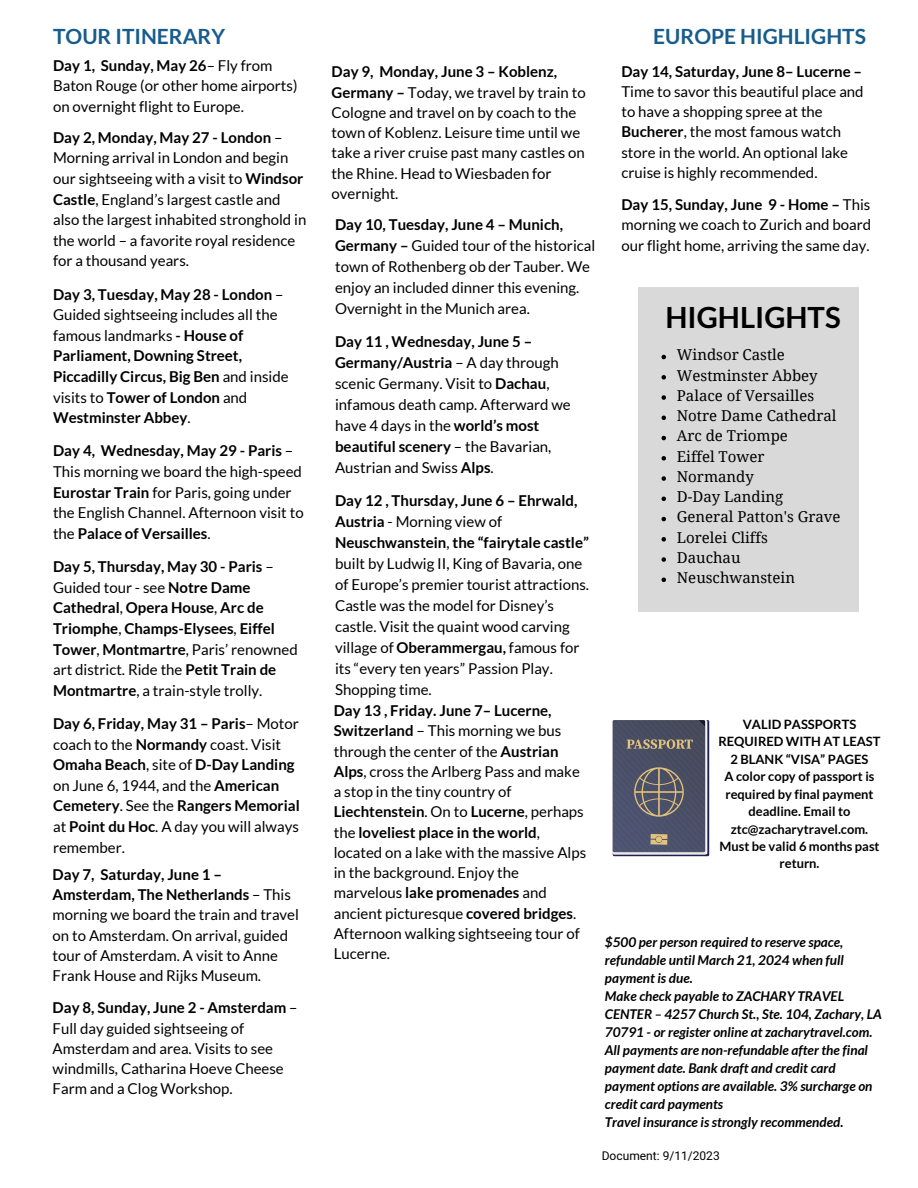
<style>
.page{position:relative;width:918px;height:1188px;background:#fff}
.page>*{position:absolute;margin:0;border:0;box-sizing:border-box;transform-origin:0 0}
.t1{font:700 29.25px "Lato";color:#000}
.t2{font:700 21px "Lato";color:#175c8c}
.t3{font:15px/20.2px "Lato";color:#000}
.t4{font:700 15px/20.7px "Lato";color:#000}
.t5{font:15px "Droid Serif";color:#000}
.t6{font:italic 700 13.5px/18px "Lato";color:#000}
.t7{font:700 12.9px/17.4px "Lato";color:#000;text-align:center}
.t8{font:12px "Heebo";color:#000}
.s1{font-weight:700}
.s2{font-weight:400}
</style>
<div class="page">
<svg style="left:613px;top:720px;width:96px;height:136px"></svg>
<div style="left:613px;top:720px;width:93px;height:134px;background:#cecbce"></div>
<svg style="left:613px;top:720px;width:92px;height:132px;background:#565868"></svg>
<div style="left:638px;top:287px;width:221px;height:325px;background:#d9d9d9"></div>
<svg style="left:662px;top:355px;width:4px;height:4px"></svg>
<svg style="left:662px;top:375px;width:4px;height:5px"></svg>
<svg style="left:662px;top:395px;width:4px;height:5px"></svg>
<svg style="left:662px;top:416px;width:4px;height:4px"></svg>
<svg style="left:662px;top:436px;width:4px;height:4px"></svg>
<svg style="left:662px;top:456px;width:4px;height:5px"></svg>
<svg style="left:662px;top:476px;width:4px;height:5px"></svg>
<svg style="left:662px;top:497px;width:4px;height:4px"></svg>
<svg style="left:662px;top:517px;width:4px;height:4px"></svg>
<svg style="left:662px;top:537px;width:4px;height:5px"></svg>
<svg style="left:662px;top:557px;width:4px;height:5px"></svg>
<svg style="left:662px;top:578px;width:4px;height:4px"></svg>
<h3 class="t2" style="left:53px;top:24px;width:174px">TOUR ITINERARY</h3>
<h3 class="t2" style="left:653px;top:24px;width:214px">EUROPE HIGHLIGHTS</h3>
<h3 class="t3" style="left:332px;top:62px;width:256px"><span class="s1">Day 9, Monday, June 3 – Koblenz,<br>Germany –</span> Today, we travel by train to<br>Cologne and travel on by coach to the town of Koblenz. Leisure time until we take a river cruise past many castles on the Rhine. Head to Wiesbaden for overnight.</h3>
<h2 class="t3" style="left:53px;top:55px;width:246px;line-height:20.7px"><span class="s1">Day 1, Sunday, May 26</span>– Fly from<br>Baton Rouge (or other home airports) on overnight flight to Europe.</h2>
<h3 class="t3" style="left:53px;top:127px;width:255px;line-height:20.7px"><span class="s1">Day 2, Monday, May 27 - London</span> – Morning arrival in London and begin our sightseeing with a visit to <span class="s1">Windsor Castle</span>, England’s largest castle and also the largest inhabited stronghold in the world – a favorite royal residence for a thousand years.</h3>
<h3 class="t4" style="left:53px;top:283px;width:237px">Day 3, Tuesday, May 28 - London <span class="s2">–<br>Guided sightseeing includes all the famous landmarks</span> - House of<br>Parliament, Downing Street,<br>Piccadilly Circus, Big Ben <span class="s2">and inside visits to</span> Tower of London <span class="s2">and<br></span>Westminster Abbey<span class="s2">.</span></h3>
<h3 class="t3" style="left:53px;top:440px;width:252px;line-height:20.7px"><span class="s1">Day 4, Wednesday, May 29 - Paris</span> – This morning we board the high-speed <span class="s1">Eurostar Train</span> for Paris, going under the English Channel. Afternoon visit to the <span class="s1">Palace of Versailles</span>.</h3>
<h3 class="t4" style="left:53px;top:556px;width:246px">Day 5, Thursday, May 30 - Paris <span class="s2">– Guided tour - see</span> Notre Dame Cathedral<span class="s2">,</span> Opera House<span class="s2">,</span> Arc de Triomphe<span class="s2">,</span> Champs-Elysees<span class="s2">,</span> Eiffel Tower<span class="s2">,</span> Montmartre<span class="s2">, Paris’ renowned art district. Ride the</span> Petit Train de Montmartre<span class="s2">, a train-style trolly.</span></h3>
<h3 class="t4" style="left:53px;top:713px;width:248px">Day 6, Friday, May 31 – Paris<span class="s2">– Motor coach to the</span> Normandy <span class="s2">coast. Visit<br></span>Omaha Beach<span class="s2">, site of</span> D-Day Landing <span class="s2">on June 6, 1944, and the</span> American<br>Cemetery<span class="s2">. See the</span> Rangers Memorial <span class="s2">at</span> Point du Hoc<span class="s2">. A day you will always remember.</span></h3>
<h3 class="t3" style="left:53px;top:864px;width:248px"><span class="s1">Day 7, Saturday, June 1 –<br>Amsterdam, The Netherlands</span> – This morning we board the train and travel on to Amsterdam. On arrival, guided tour of Amsterdam. A visit to Anne<br>Frank House and Rijks Museum.</h3>
<h3 class="t3" style="left:53px;top:997px;width:246px"><span class="s1">Day 8, Sunday, June 2 - Amsterdam</span> –<br>Full day guided sightseeing of<br>Amsterdam and area. Visits to see windmills, Catharina Hoeve Cheese<br>Farm and a Clog Workshop.</h3>
<h3 class="t3" style="left:621px;top:61px;width:244px"><span class="s1">Day 14, Saturday, June 8– Lucerne – </span>Time to savor this beautiful place and to have a shopping spree at the <span class="s1">Bucherer</span>, the most famous watch store in the world. An optional lake cruise is highly recommended.</h3>
<h3 class="t3" style="left:621px;top:194px;width:251px;text-align:justify"><span class="s1">Day 15, Sunday, June 9 - Home –</span> This morning we coach to Zurich and board our flight home, arriving the same day.</h3>
<h3 class="t3" style="left:335px;top:214px;width:262px;line-height:21px"><span class="s1">Day 10, Tuesday, June 4 – Munich, Germany –</span> Guided tour of the historical town of Rothenberg ob der Tauber. We enjoy an included dinner this evening.<br>Overnight in the Munich area.</h3>
<h3 class="t3" style="left:335px;top:331px;width:237px;line-height:21px"><span class="s1">Day 11 , Wednesday, June 5 –<br>Germany/Austria</span> – A day through scenic Germany. Visit to <span class="s1">Dachau</span>, infamous death camp. Afterward we have 4 days in the <span class="s1">world’s most beautiful scenery</span> – the Bavarian,<br>Austrian and Swiss <span class="s1">Alps</span>.</h3>
<h3 class="t3" style="left:335px;top:490px;width:256px;line-height:21px"><span class="s1">Day 12 , Thursday, June 6 – Ehrwald, Austria</span> - Morning view of <span class="s1">Neuschwanstein</span>, <span class="s1">the “fairytale castle” </span>built by Ludwig II, King of Bavaria, one of Europe’s premier tourist attractions.<br>Castle was the model for Disney’s castle. Visit the quaint wood carving village of <span class="s1">Oberammergau,</span> famous for its “every ten years” Passion Play.<br>Shopping time.</h3>
<p class="t1" style="left:665px;top:299px;width:177px">HIGHLIGHTS</p>
<p class="t5" style="left:677px;top:347px;width:110px">Windsor Castle</p>
<p class="t5" style="left:677px;top:367px;width:142px">Westminster Abbey</p>
<p class="t5" style="left:677px;top:387px;width:139px">Palace of Versailles</p>
<p class="t5" style="left:677px;top:407px;width:161px">Notre Dame Cathedral</p>
<p class="t5" style="left:677px;top:428px;width:113px">Arc de Triompe</p>
<p class="t5" style="left:677px;top:448px;width:89px">Eiffel Tower</p>
<p class="t5" style="left:677px;top:468px;width:79px">Normandy</p>
<p class="t5" style="left:677px;top:488px;width:108px">D-Day Landing</p>
<p class="t5" style="left:677px;top:509px;width:165px">General Patton's Grave</p>
<p class="t5" style="left:677px;top:529px;width:92px">Lorelei Cliffs</p>
<p class="t5" style="left:677px;top:549px;width:65px">Dauchau</p>
<p class="t5" style="left:677px;top:569px;width:120px">Neuschwanstein</p>
<h2 class="t3" style="left:334px;top:700px;width:254px"><span class="s1">Day 13 , Friday. June 7– Lucerne,<br>Switzerland</span> – This morning we bus through the center of the <span class="s1">Austrian<br>Alps</span>, cross the Arlberg Pass and make a stop in the tiny country of<br><span class="s1">Liechtenstein</span>. On to <span class="s1">Lucerne</span>, perhaps the <span class="s1">loveliest place in the world</span>, located on a lake with the massive Alps in the background. Enjoy the marvelous <span class="s1">lake promenades</span> and ancient picturesque <span class="s1">covered bridges</span>.<br>Afternoon walking sightseeing tour of<br>Lucerne.</h2>
<p class="t7" style="left:718px;top:715px;width:164px">VALID PASSPORTS<br>REQUIRED WITH AT LEAST<br>2 BLANK “VISA” PAGES<br>A color copy of passport is required by final payment deadline. Email to ztc@zacharytravel.com.<br>Must be valid 6 months past return.</p>
<h1 class="t6" style="left:605px;top:933px;width:278px">$500 per person required to reserve space, refundable until March 21, 2024 when full payment is due.<br>Make check payable to ZACHARY TRAVEL CENTER – 4257 Church St., Ste. 104, Zachary, LA 70791 - or register online at zacharytravel.com.<br>All payments are non-refundable after the final payment date. Bank draft and credit card payment options are available. 3% surcharge on credit card payments<br>Travel insurance is strongly recommended.</h1>
<h4 class="t8" style="left:602px;top:1147px;width:120px">Document: 9/11/2023</h4>
</div>
